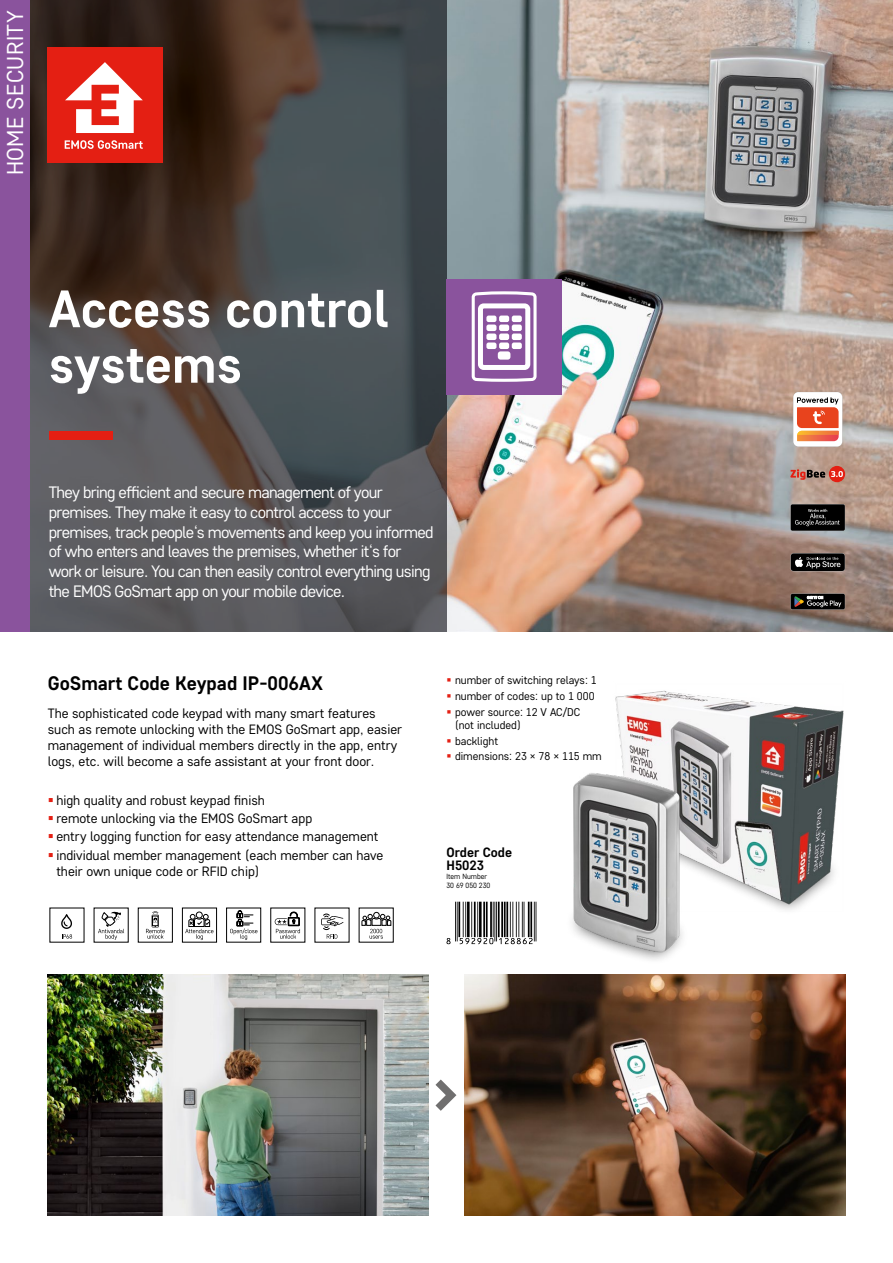
<style>
.page{position:relative;width:893px;height:1263px;background:#fff}
.page>*{position:absolute;margin:0;border:0;box-sizing:border-box;transform-origin:0 0}
.t1{font:700 52.5px/55.5px "Core Sans D55";color:#fff}
.t2{font:22.95px "Core Sans D35";letter-spacing:.02em;color:#fff}
.t3{font:700 19.5px "Core Sans D55";color:#000}
.t4{font:16.5px/19.8px "Core Sans D35";letter-spacing:-.04em;color:#fff}
.t5{font:13.5px/16.2px "Core Sans D35";color:#000}
.t6{font:700 13.5px/13.5px "Core Sans D55";color:#000}
.t7{font:11.25px/15.6px "Core Sans D35";color:#000}
.t8{font:7.5px/9px "Core Sans D35";color:#000}
</style>
<div class="page">
<img style="left:615px;top:690px;width:229px;height:220px">
<img style="left:446px;top:0;width:447px;height:631px">
<svg style="left:30px;top:0;width:416px;height:631px;background:#4c4948"></svg>
<div style="left:793px;top:392px;width:49px;height:54px;background:#fff;border-radius:5px"></div>
<svg style="left:797px;top:397px;width:42px;height:44px"></svg>
<svg style="left:790px;top:504px;width:55px;height:27px"></svg>
<div style="left:791px;top:504px;width:54px;height:27px;background:#000;border-radius:2px"></div>
<svg style="left:795px;top:509px;width:45px;height:17px"></svg>
<svg style="left:790px;top:553px;width:55px;height:18px"></svg>
<svg style="left:790px;top:593px;width:55px;height:17px"></svg>
<div style="left:791px;top:594px;width:54px;height:15px;background:#000;border-radius:2px"></div>
<svg style="left:794px;top:596px;width:47px;height:11px"></svg>
<div style="left:49px;top:431px;width:63px;height:8px;background:#e41f13"></div>
<div style="left:48px;top:48px;width:115px;height:115px;background:#e41f13"></div>
<svg style="left:65px;top:140px;width:78px;height:9px"></svg>
<svg style="left:65px;top:62px;width:78px;height:71px"></svg>
<div style="left:0;top:0;width:30px;height:631px;background:#8a539d"></div>
<svg style="left:790px;top:469px;width:35px;height:11px"></svg>
<div style="left:829px;top:466px;width:16px;height:16px;background:#e41f13;border-radius:50%"></div>
<svg style="left:831px;top:471px;width:12px;height:6px"></svg>
<div style="left:446px;top:279px;width:116px;height:115px;background:#8a539d"></div>
<svg style="left:471px;top:291px;width:66px;height:91px"></svg>
<div style="left:478px;top:303px;width:52px;height:67px;border:5px solid #fff;border-radius:3px"></div>
<div style="left:486px;top:316px;width:10px;height:6px;background:#fff;border-radius:2px"></div>
<div style="left:486px;top:324px;width:10px;height:7px;background:#fff;border-radius:2px"></div>
<div style="left:486px;top:333px;width:10px;height:7px;background:#fff;border-radius:2px"></div>
<div style="left:486px;top:342px;width:10px;height:7px;background:#fff;border-radius:2px"></div>
<div style="left:499px;top:316px;width:10px;height:6px;background:#fff;border-radius:2px"></div>
<div style="left:499px;top:324px;width:10px;height:7px;background:#fff;border-radius:2px"></div>
<div style="left:499px;top:333px;width:10px;height:7px;background:#fff;border-radius:2px"></div>
<div style="left:499px;top:342px;width:10px;height:7px;background:#fff;border-radius:2px"></div>
<div style="left:498px;top:351px;width:12px;height:9px;background:#fff;border-radius:3px"></div>
<div style="left:512px;top:316px;width:10px;height:6px;background:#fff;border-radius:2px"></div>
<div style="left:512px;top:324px;width:10px;height:7px;background:#fff;border-radius:2px"></div>
<div style="left:512px;top:333px;width:10px;height:7px;background:#fff;border-radius:2px"></div>
<div style="left:512px;top:342px;width:10px;height:7px;background:#fff;border-radius:2px"></div>
<img style="left:48px;top:974px;width:380px;height:242px">
<img style="left:465px;top:974px;width:380px;height:242px">
<svg style="left:428px;top:1071px;width:29px;height:48px"></svg>
<div style="left:565px;top:899px;width:124px;height:65px;background:#000;opacity:.75"></div>
<img style="left:531px;top:767px;width:191px;height:190px">
<svg style="left:455px;top:902px;width:81px;height:42px"></svg>
<hr style="left:536px;top:902px;width:1px;height:39px;background:#000">
<hr style="left:534px;top:902px;width:1px;height:39px;background:#000">
<hr style="left:530px;top:902px;width:2px;height:35px;background:#000">
<hr style="left:528px;top:902px;width:2px;height:35px;background:#000">
<hr style="left:524px;top:902px;width:1px;height:35px;background:#000">
<hr style="left:522px;top:902px;width:1px;height:35px;background:#000">
<hr style="left:518px;top:902px;width:1px;height:35px;background:#000">
<hr style="left:516px;top:902px;width:1px;height:35px;background:#000">
<hr style="left:512px;top:902px;width:1px;height:35px;background:#000">
<hr style="left:510px;top:902px;width:1px;height:35px;background:#000">
<hr style="left:506px;top:902px;width:2px;height:35px;background:#000">
<hr style="left:504px;top:902px;width:2px;height:35px;background:#000">
<hr style="left:501px;top:902px;width:2px;height:35px;background:#000">
<hr style="left:498px;top:902px;width:2px;height:35px;background:#000">
<hr style="left:496px;top:902px;width:1px;height:39px;background:#000">
<hr style="left:494px;top:902px;width:1px;height:39px;background:#000">
<hr style="left:493px;top:902px;width:1px;height:35px;background:#000">
<hr style="left:490px;top:902px;width:2px;height:35px;background:#000">
<hr style="left:486px;top:902px;width:2px;height:35px;background:#000">
<hr style="left:483px;top:902px;width:2px;height:35px;background:#000">
<hr style="left:479px;top:902px;width:3px;height:35px;background:#000">
<hr style="left:477px;top:902px;width:1px;height:35px;background:#000">
<hr style="left:474px;top:902px;width:2px;height:35px;background:#000">
<hr style="left:471px;top:902px;width:1px;height:35px;background:#000">
<hr style="left:467px;top:902px;width:3px;height:35px;background:#000">
<hr style="left:465px;top:902px;width:1px;height:35px;background:#000">
<hr style="left:463px;top:902px;width:1px;height:35px;background:#000">
<hr style="left:458px;top:902px;width:2px;height:35px;background:#000">
<hr style="left:457px;top:902px;width:1px;height:39px;background:#000">
<hr style="left:455px;top:902px;width:1px;height:39px;background:#000">
<svg style="left:446px;top:938px;width:5px;height:6px"></svg>
<svg style="left:460px;top:938px;width:33px;height:6px"></svg>
<svg style="left:499px;top:938px;width:34px;height:6px"></svg>
<svg style="left:61px;top:914px;width:12px;height:25px"></svg>
<svg style="left:98px;top:911px;width:26px;height:29px"></svg>
<svg style="left:146px;top:911px;width:19px;height:28px"></svg>
<div style="left:182px;top:908px;width:35px;height:34px;border:1px solid #000"></div>
<div style="left:196px;top:912px;width:7px;height:6px;border:1px solid #000;border-radius:50%"></div>
<svg style="left:185px;top:914px;width:28px;height:26px"></svg>
<svg style="left:230px;top:910px;width:27px;height:30px"></svg>
<svg style="left:275px;top:912px;width:25px;height:27px"></svg>
<svg style="left:321px;top:913px;width:22px;height:26px"></svg>
<svg style="left:361px;top:912px;width:30px;height:27px"></svg>
<h2 class="t2" style="left:0;top:175px;width:166px;rotate:-90deg">HOME SECURITY</h2>
<h1 class="t1" style="left:49px;top:279px;width:342px">Access control systems</h1>
<p class="t4" style="left:49px;top:482px;width:386px">They bring efficient and secure management of your premises. They make it easy to control access to your premises, track people‘s movements and keep you informed of who enters and leaves the premises, whether it‘s for work or leisure. You can then easily control everything using the EMOS GoSmart app on your mobile device.</p>
<h3 class="t3" style="left:48px;top:671px;width:277px">GoSmart Code Keypad IP-006AX</h3>
<p class="t5" style="left:48px;top:704px;width:356px">The sophisticated code keypad with many smart features such as remote unlocking with the EMOS GoSmart app, easier management of individual members directly in the app, entry logs, etc. will become a safe assistant at your front door.</p>
<p class="t5" style="left:56px;top:790px;width:329px;line-height:18.3px">high quality and robust keypad finish<br>remote unlocking via the EMOS GoSmart app<br>entry logging function for easy attendance management individual member management (each member can have</p>
<p class="t5" style="left:56px;top:862px;width:205px">their own unique code or RFID chip)</p>
<p class="t7" style="left:455px;top:672px;width:143px">number of switching relays: 1 number of codes: up to 1 000 power source: 12 V AC/DC</p>
<p class="t7" style="left:455px;top:717px;width:148px">(not included)<br>backlight<br>dimensions: 23 × 78 × 115 mm</p>
<p class="t6" style="left:446px;top:845px;width:67px">Order Code<br>H5023</p>
<p class="t8" style="left:446px;top:872px;width:45px">Item Number<br>30 69 050 230</p>
</div>
